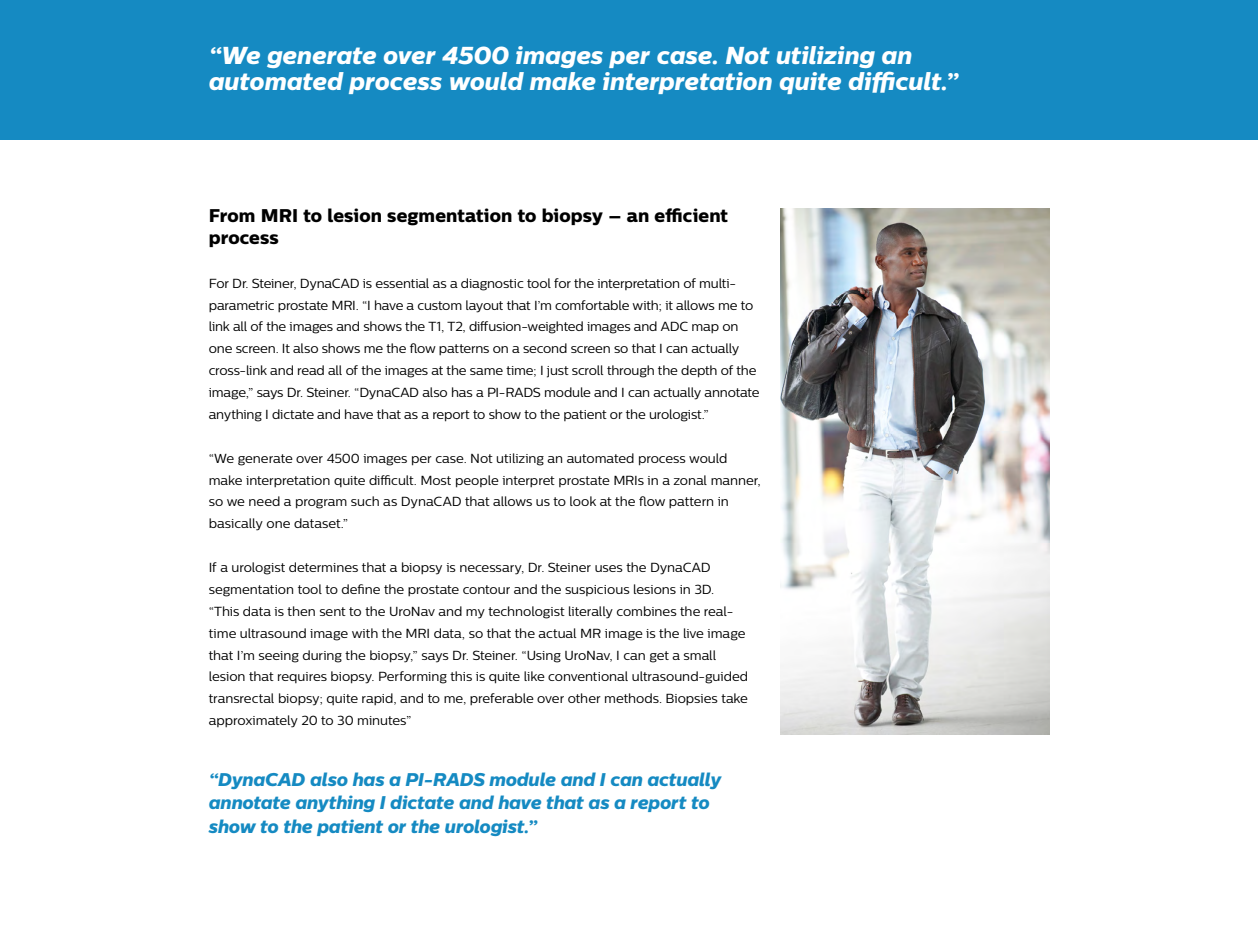
<style>
.page{position:relative;width:1258px;height:945px;background:#fff}
.page>*{position:absolute;margin:0;border:0;box-sizing:border-box;transform-origin:0 0}
.t1{font:italic 24.5px/26.2px "Centrale Sans X Bold";letter-spacing:-.005em;color:#fff}
.t2{font:italic 18.38px/23.6px "Centrale Sans X Bold";letter-spacing:-.01em;color:#158ac2}
.t3{font:18.38px/21.9px "Centrale Sans X Bold";letter-spacing:.005em;color:#000}
.t4{font:13.12px/21.9px "Centrale Sans";letter-spacing:-.01em;color:#000}
</style>
<div class="page">
<div style="left:0;top:0;width:1257px;height:140px;background:#158ac2"></div>
<img style="left:780px;top:208px;width:269px;height:527px">
<h1 class="t1" style="left:209px;top:42px;width:751px">“We generate over 4500 images per case. Not utilizing an automated process would make interpretation quite difficult.”</h1>
<h2 class="t3" style="left:209px;top:204px;width:521px">From MRI to lesion segmentation to biopsy – an efficient process</h2>
<p class="t4" style="left:209px;top:272px;width:552px">For Dr. Steiner, DynaCAD is essential as a diagnostic tool for the interpretation of multi&shy;parametric prostate MRI. “I have a custom layout that I’m comfortable with; it allows me to link all of the images and shows the T1, T2, diffusion-weighted images and ADC map on one screen. It also shows me the flow patterns on a second screen so that I can actually cross-link and read all of the images at the same time; I just scroll through the depth of the image,” says Dr. Steiner. “DynaCAD also has a PI-RADS module and I can actually annotate anything I dictate and have that as a report to show to the patient or the urologist.”</p>
<p class="t4" style="left:209px;top:447px;width:553px">“We generate over 4500 images per case. Not utilizing an automated process would make interpretation quite difficult. Most people interpret prostate MRIs in a zonal manner, so we need a program such as DynaCAD that allows us to look at the flow pattern in basically one dataset.”</p>
<p class="t4" style="left:209px;top:556px;width:541px">If a urologist determines that a biopsy is necessary, Dr. Steiner uses the DynaCAD segmentation tool to define the prostate contour and the suspicious lesions in 3D. “This data is then sent to the UroNav and my technologist literally combines the real&shy;time ultrasound image with the MRI data, so that the actual MR image is the live image that I’m seeing during the biopsy,” says Dr. Steiner. “Using UroNav, I can get a small lesion that requires biopsy. Performing this is quite like conventional ultrasound-guided transrectal biopsy; quite rapid, and to me, preferable over other methods. Biopsies take approximately 20 to 30 minutes”</p>
<h2 class="t2" style="left:209px;top:767px;width:514px">“DynaCAD also has a PI-RADS module and I can actually annotate anything I dictate and have that as a report to show to the patient or the urologist.”</h2>
</div>
